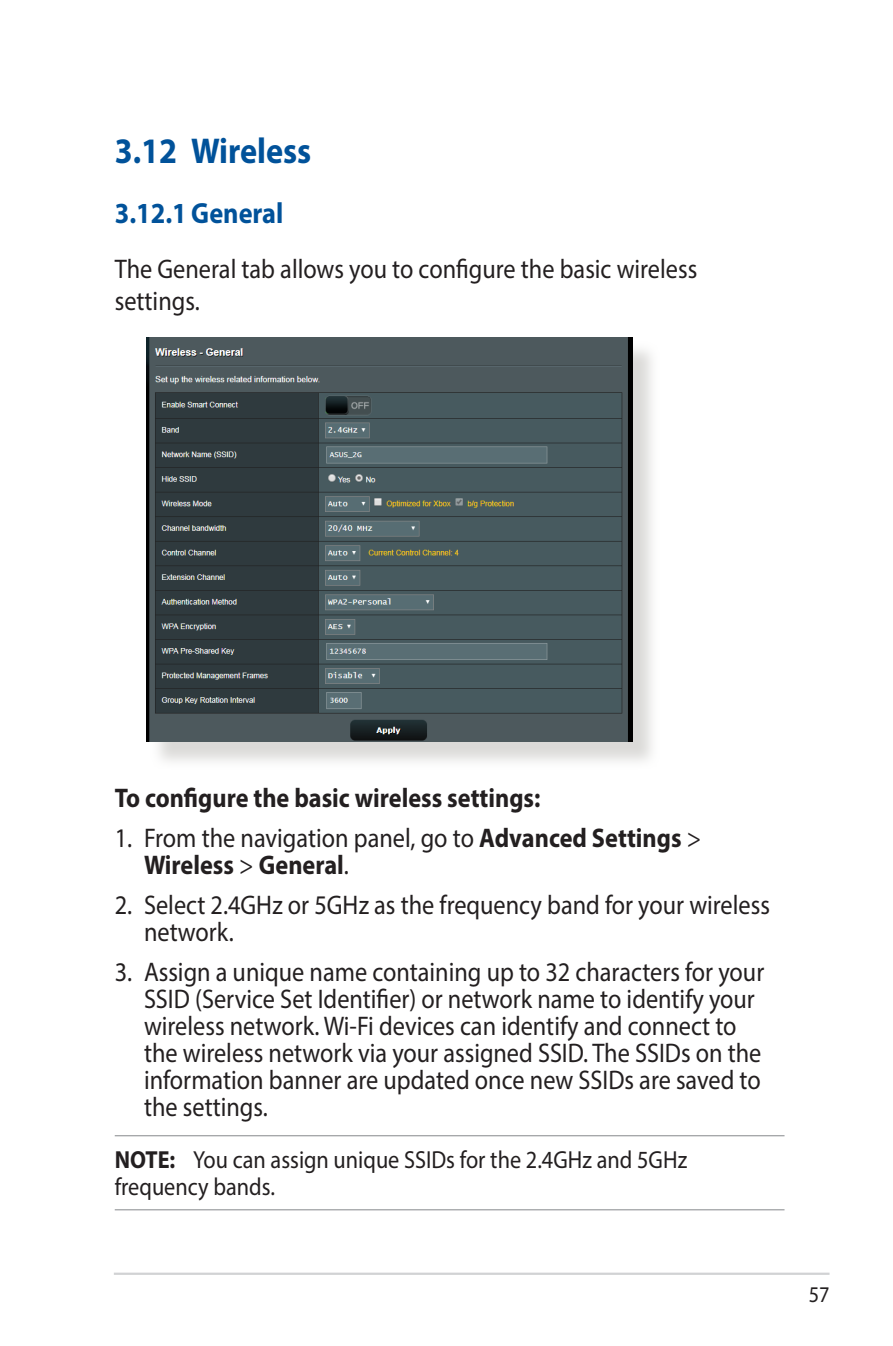
<style>
.page{position:relative;width:893px;height:1346px;background:#fff}
.page>*{position:absolute;margin:0;border:0;box-sizing:border-box;transform-origin:0 0}
.t1{font:700 36px "Myriad Pro";color:#01529a;scale:.9 1}
.t2{font:700 29.25px "Myriad Pro";color:#01529a;scale:.9 1}
.t3{font:27px/27px "Myriad Pro";color:#231f20;scale:.9 1}
.t4{font:700 27px "Myriad Pro";color:#231f20;scale:.9 1}
.t5{font:24.75px/27px "Myriad Pro";color:#231f20;scale:.9 1}
.t6{font:22.5px "Myriad Pro";color:#231f20;scale:.9 1}
.s1{font-weight:700}
</style>
<div class="page">
<hr style="left:114px;top:1272px;width:715px;height:3px;background:#d1d2d4">
<hr style="left:115px;top:1135px;width:669px;height:1px;background:#939598">
<hr style="left:115px;top:1209px;width:669px;height:1px;background:#939598">
<div style="left:150px;top:341px;width:511px;height:428px;background:#cfcecb;opacity:.75"></div>
<img style="left:146px;top:338px;width:487px;height:404px">
<h1 class="t1" style="left:115px;top:128px;width:220px">3.12 Wireless</h1>
<p class="t2" style="left:115px;top:194px;width:189px">3.12.1 General</p>
<p class="t3" style="left:115px;top:252px;width:649px;line-height:32.4px">The General tab allows you to configure the basic wireless settings.</p>
<p class="t4" style="left:115px;top:780px;width:474px">To configure the basic wireless settings:</p>
<p class="t3" style="left:144px;top:824px;width:621px;text-indent:-29px">1. From the navigation panel, go to <span class="s1">Advanced Settings</span> &gt;<br><span class="s1">Wireless</span> &gt; <span class="s1">General</span>.</p>
<p class="t3" style="left:144px;top:891px;width:697px;text-indent:-29px">2. Select 2.4GHz or 5GHz as the frequency band for your wireless network.</p>
<p class="t3" style="left:144px;top:957px;width:691px;text-indent:-29px">3. Assign a unique name containing up to 32 characters for your SSID (Service Set Identifier) or network name to identify your wireless network. Wi-Fi devices can identify and connect to the wireless network via your assigned SSID. The SSIDs on the information banner are updated once new SSIDs are saved to the settings.</p>
<p class="t5" style="left:115px;top:1146px;width:638px"><span class="s1">NOTE:</span> You can assign unique SSIDs for the 2.4GHz and 5GHz frequency bands.</p>
<p class="t6" style="left:809px;top:1281px;width:25px">57</p>
</div>
